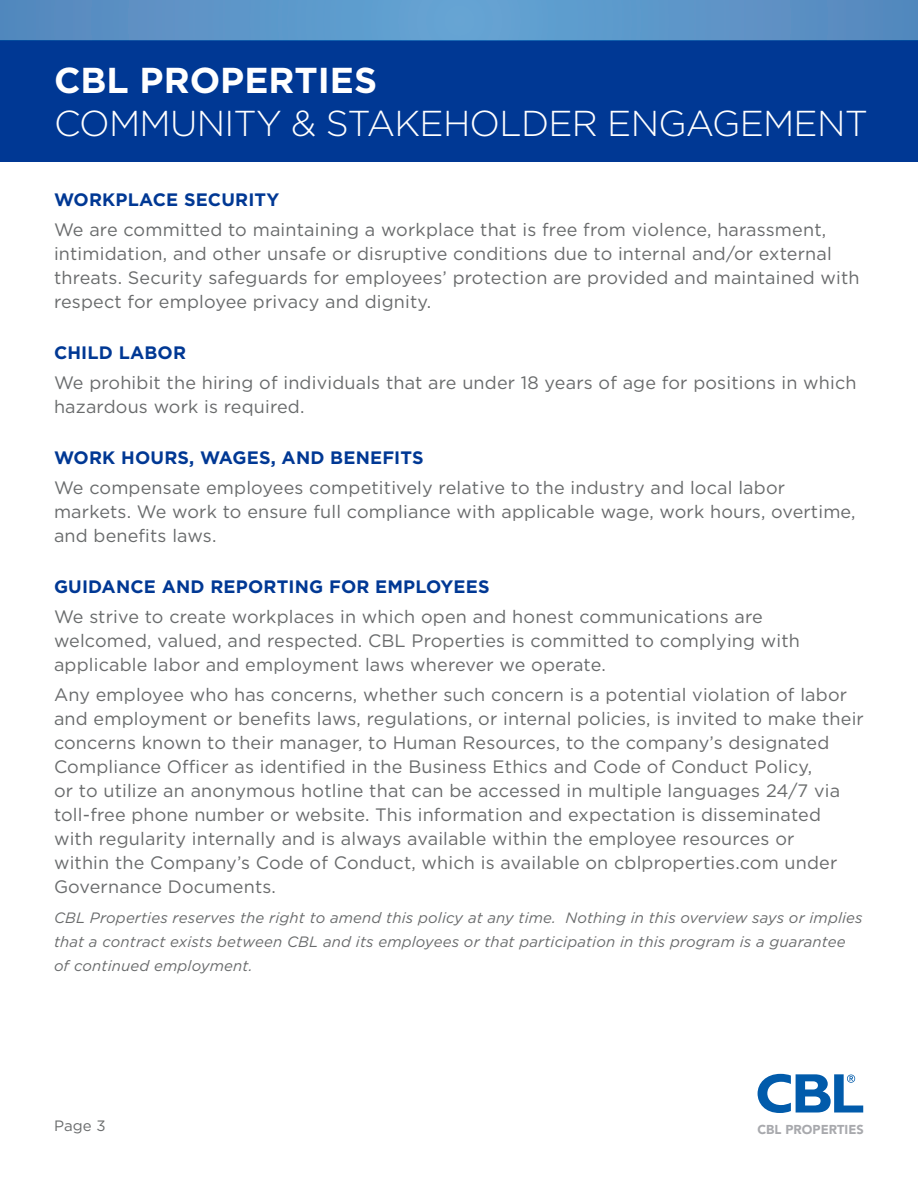
<style>
.page{position:relative;width:918px;height:1188px;background:#fff}
.page>*{position:absolute;margin:0;border:0;box-sizing:border-box;transform-origin:0 0}
.t1{font:300 36px "Gotham";letter-spacing:-.02em;color:#fff}
.t2{font:700 36px "Gotham";color:#fff}
.t3{font:18px/24px "Gotham";letter-spacing:.01em;color:#696b6c}
.t4{font:700 18px "Gotham";letter-spacing:.01em;color:#003894}
.t5{font:italic 15px/24px "Gotham";letter-spacing:.01em;color:#696b6c}
.t6{font:15px "Gotham";color:#696b6c}
.t7{font:900 12.75px "Avenir";letter-spacing:.005em;color:#a8a9ad}
</style>
<div class="page">
<svg style="left:758px;top:1074px;width:105px;height:39px"></svg>
<div style="left:0;top:40px;width:918px;height:122px;background:#003894"></div>
<div style="left:0;top:0;width:918px;height:40px;background:linear-gradient(to right,#5d96c8,#5d96c8)"></div>
<h1 class="t2" style="left:54px;top:57px;width:325px">CBL PROPERTIES</h1>
<h1 class="t1" style="left:54px;top:101px;width:816px">COMMUNITY &amp; STAKEHOLDER ENGAGEMENT</h1>
<p class="t4" style="left:54px;top:188px;width:227px">WORKPLACE SECURITY</p>
<p class="t3" style="left:54px;top:218px;width:807px">We are committed to maintaining a workplace that is free from violence, harassment, intimidation, and other unsafe or disruptive conditions due to internal and/or external threats. Security safeguards for employees’ protection are provided and maintained with respect for employee privacy and dignity.</p>
<p class="t4" style="left:54px;top:341px;width:134px">CHILD LABOR</p>
<p class="t3" style="left:54px;top:371px;width:804px">We prohibit the hiring of individuals that are under 18 years of age for positions in which hazardous work is required.</p>
<p class="t4" style="left:54px;top:446px;width:371px">WORK HOURS, WAGES, AND BENEFITS</p>
<p class="t3" style="left:54px;top:476px;width:803px">We compensate employees competitively relative to the industry and local labor markets. We work to ensure full compliance with applicable wage, work hours, overtime, and benefits laws.</p>
<p class="t4" style="left:54px;top:575px;width:437px">GUIDANCE AND REPORTING FOR EMPLOYEES</p>
<p class="t3" style="left:54px;top:605px;width:748px">We strive to create workplaces in which open and honest communications are welcomed, valued, and respected. CBL Properties is committed to complying with applicable labor and employment laws wherever we operate.</p>
<p class="t3" style="left:54px;top:683px;width:811px">Any employee who has concerns, whether such concern is a potential violation of labor and employment or benefits laws, regulations, or internal policies, is invited to make their concerns known to their manager, to Human Resources, to the company’s designated Compliance Officer as identified in the Business Ethics and Code of Conduct Policy,<br>or to utilize an anonymous hotline that can be accessed in multiple languages 24/7 via toll-free phone number or website. This information and expectation is disseminated with regularity internally and is always available within the employee resources or<br>within the Company’s Code of Conduct, which is available on cblproperties.com under Governance Documents.</p>
<p class="t5" style="left:54px;top:906px;width:810px">CBL Properties reserves the right to amend this policy at any time. Nothing in this overview says or implies that a contract exists between CBL and its employees or that participation in this program is a guarantee of continued employment.</p>
<p class="t6" style="left:54px;top:1116px;width:53px">Page 3</p>
<p class="t7" style="left:757px;top:1119px;width:108px">CBL PROPERTIES</p>
</div>
